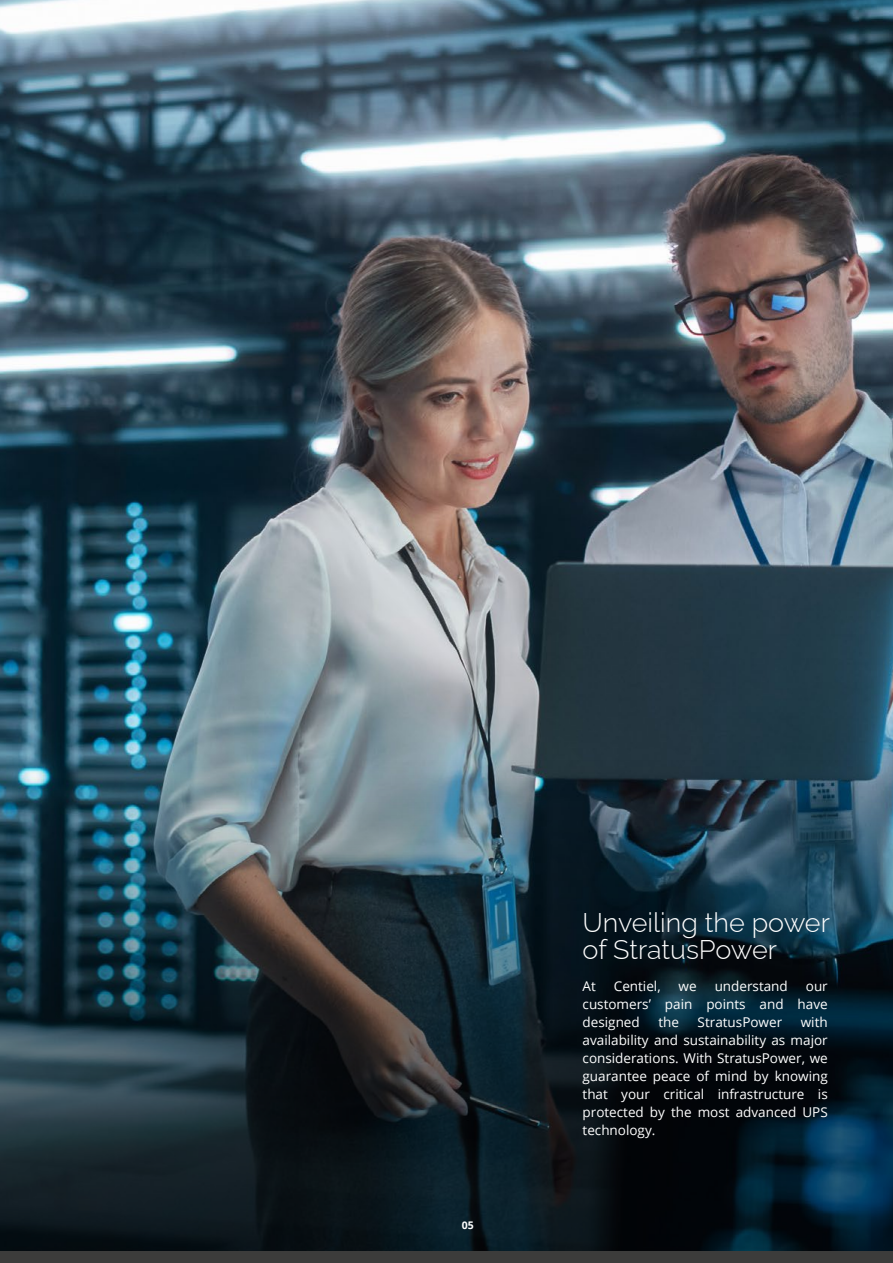
<style>
.page{position:relative;width:893px;height:1263px;background:#fff}
.page>*{position:absolute;margin:0;border:0;box-sizing:border-box;transform-origin:0 0}
.t1{font:300 27px/27px "Raleway";color:#fff}
.t2{font:13.5px/18px "Open Sans";color:#fff;text-align:justify}
.t3{font:700 10.5px "Open Sans";color:#fff}
</style>
<div class="page">
<img style="left:0;top:461px;width:1px;height:215px">
<img style="left:1px;top:0;width:892px;height:676px">
<div style="left:0;top:1251px;width:893px;height:12px;background:#3c3c3b"></div>
<img style="left:0;top:676px;width:893px;height:575px">
<p class="t3" style="left:462px;top:1218px;width:13px">05</p>
<h1 class="t1" style="left:583px;top:906px;width:249px">Unveiling the power of StratusPower</h1>
<p class="t2" style="left:583px;top:977px;width:15px">At</p>
<p class="t2" style="left:614px;top:977px;width:48px">Centiel,</p>
<p class="t2" style="left:679px;top:977px;width:20px">we</p>
<p class="t2" style="left:715px;top:977px;width:75px">understand</p>
<p class="t2" style="left:583px;top:977px;width:247px;text-indent:223px">our customers’ pain points and have designed</p>
<p class="t2" style="left:583px;top:1013px;width:247px;text-indent:218px">with availability and sustainability as major considerations. With StratusPower, we guarantee peace of mind by knowing that your critical infrastructure is protected by the most advanced UPS technology.</p>
<p class="t2" style="left:658px;top:1013px;width:22px">the</p>
<p class="t2" style="left:698px;top:1013px;width:86px">StratusPower</p>
</div>
